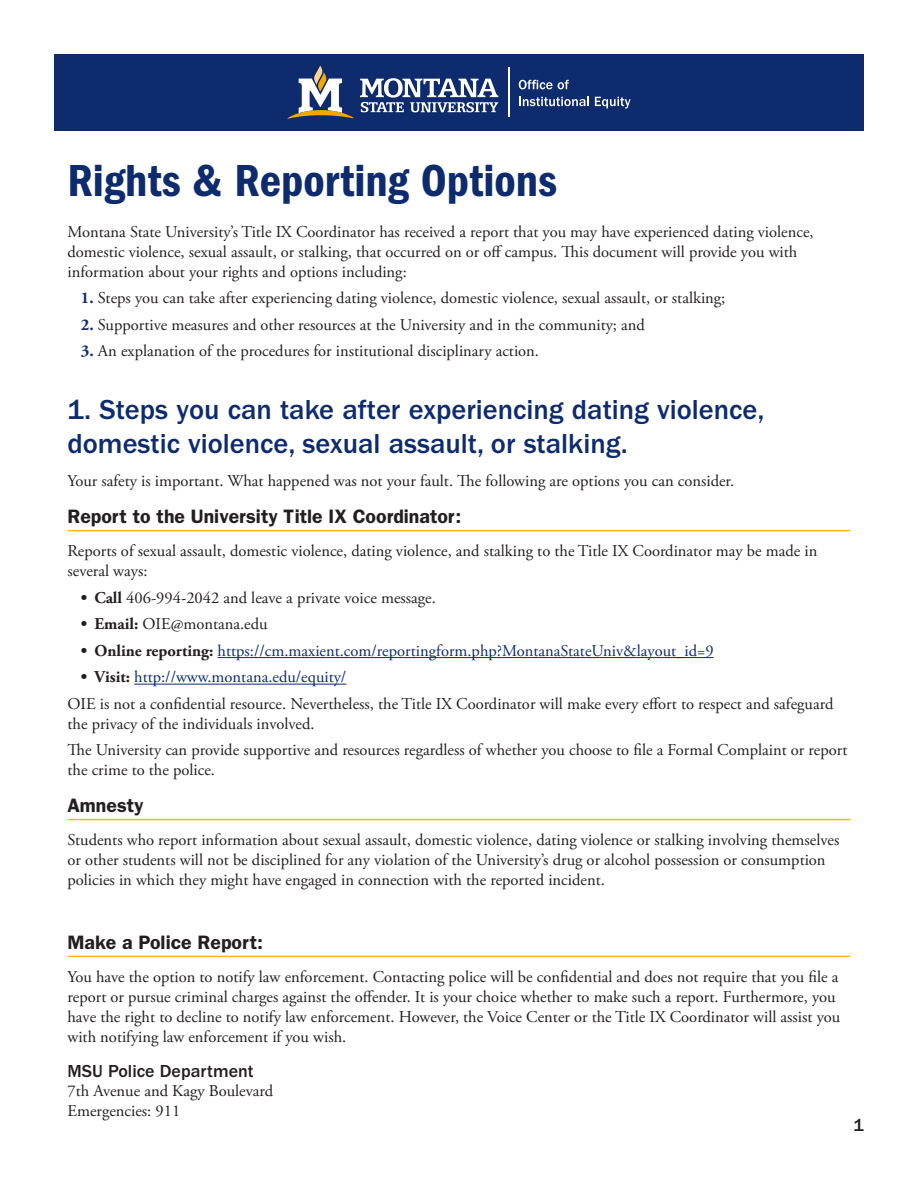
<style>
.page{position:relative;width:918px;height:1188px;background:#fff}
.page>*{position:absolute;margin:0;border:0;box-sizing:border-box;transform-origin:0 0}
.t1{font:46.5px "ITC Franklin Gothic Std Dm Cd";color:#0d2b6d}
.t2{font:500 28.5px/34.2px "ITC Franklin Gothic Std";color:#0d2b6d}
.t3{font:600 19.5px "ITC Franklin Gothic Std";color:#231f20}
.t4{font:500 18px "ITC Franklin Gothic Std";color:#231f20}
.t5{font:16.5px/19.8px "Adobe Garamond Pro";color:#231f20}
.t6{font:16.5px "Adobe Garamond Pro";color:#0d2b6d}
.s1{font-weight:700;color:#0d2b6d}
.s2{font-weight:700}
.s3{font-weight:700;color:#231f20}
.s4{color:#0d2b6d}
</style>
<div class="page">
<div style="left:54px;top:54px;width:810px;height:76px;background:#0d2b6d"></div>
<hr style="left:508px;top:68px;width:1px;height:49px;background:#fff">
<svg style="left:287px;top:66px;width:67px;height:53px"></svg>
<svg style="left:360px;top:78px;width:138px;height:34px"></svg>
<svg style="left:519px;top:80px;width:50px;height:9px"></svg>
<svg style="left:519px;top:97px;width:70px;height:9px"></svg>
<svg style="left:595px;top:97px;width:36px;height:12px"></svg>
<hr style="left:68px;top:530px;width:782px;height:1px;background:#fcb814">
<hr style="left:218px;top:657px;width:496px;height:1px;background:#0d2b6d">
<hr style="left:134px;top:684px;width:212px;height:1px;background:#0d2b6d">
<hr style="left:68px;top:819px;width:782px;height:1px;background:#fcb814">
<hr style="left:68px;top:956px;width:782px;height:1px;background:#fcb814">
<h1 class="t1" style="left:68px;top:154px;width:491px">Rights &amp; Reporting Options</h1>
<p class="t5" style="left:68px;top:222px;width:748px">Montana State University’s Title IX Coordinator has received a report that you may have experienced dating violence, domestic violence, sexual assault, or stalking, that occurred on or off campus. This document will provide you with information about your rights and options including:</p>
<p class="t5" style="left:81px;top:289px;width:646px"><span class="s1">1.</span> Steps you can take after experiencing dating violence, domestic violence, sexual assault, or stalking;</p>
<p class="t5" style="left:81px;top:315px;width:565px"><span class="s1">2.</span> Supportive measures and other resources at the University and in the community; and</p>
<p class="t5" style="left:81px;top:342px;width:460px"><span class="s1">3.</span> An explanation of the procedures for institutional disciplinary action.</p>
<h2 class="t2" style="left:68px;top:393px;width:699px">1. Steps you can take after experiencing dating violence, domestic violence, sexual assault, or stalking.</h2>
<p class="t5" style="left:68px;top:472px;width:668px">Your safety is important. What happened was not your fault. The following are options you can consider.</p>
<p class="t3" style="left:68px;top:505px;width:395px">Report to the University Title IX Coordinator:</p>
<p class="t5" style="left:68px;top:542px;width:752px">Reports of sexual assault, domestic violence, dating violence, and stalking to the Title IX Coordinator may be made in several ways:</p>
<p class="t5" style="left:81px;top:588px;width:356px"><span class="s2">• Call</span> 406-994-2042 and leave a private voice message.</p>
<p class="t5" style="left:81px;top:615px;width:188px"><span class="s2">• Email:</span> OIE@montana.edu</p>
<p class="t6" style="left:81px;top:641px;width:634px"><span class="s3">• Online reporting:</span> https://cm.maxient.com/reportingform.php?MontanaStateUniv&amp;layout_id=9</p>
<p class="t5" style="left:68px;top:665px;width:767px;line-height:26.5px;text-indent:13px"><span class="s2">• Visit:</span> <span class="s4">http://www.montana.edu/equity/<br></span>OIE is not a confidential resource. Nevertheless, the Title IX Coordinator will make every effort to respect and safeguard</p>
<p class="t5" style="left:68px;top:711px;width:781px;line-height:26.5px">the privacy of the individuals involved.<br>The University can provide supportive and resources regardless of whether you choose to file a Formal Complaint or report</p>
<p class="t5" style="left:68px;top:761px;width:149px">the crime to the police.</p>
<p class="t3" style="left:68px;top:794px;width:78px">Amnesty</p>
<p class="t5" style="left:68px;top:831px;width:773px">Students who report information about sexual assault, domestic violence, dating violence or stalking involving themselves or other students will not be disciplined for any violation of the University’s drug or alcohol possession or consumption policies in which they might have engaged in connection with the reported incident.</p>
<p class="t3" style="left:68px;top:931px;width:197px">Make a Police Report:</p>
<p class="t5" style="left:68px;top:968px;width:774px">You have the option to notify law enforcement. Contacting police will be confidential and does not require that you file a report or pursue criminal charges against the offender. It is your choice whether to make such a report. Furthermore, you have the right to decline to notify law enforcement. However, the Voice Center or the Title IX Coordinator will assist you with notifying law enforcement if you wish.</p>
<p class="t4" style="left:68px;top:1061px;width:188px">MSU Police Department</p>
<p class="t5" style="left:68px;top:1082px;width:207px">7th Avenue and Kagy Boulevard<br>Emergencies: 911</p>
<p class="t4" style="left:853px;top:1115px;width:12px">1</p>
</div>
